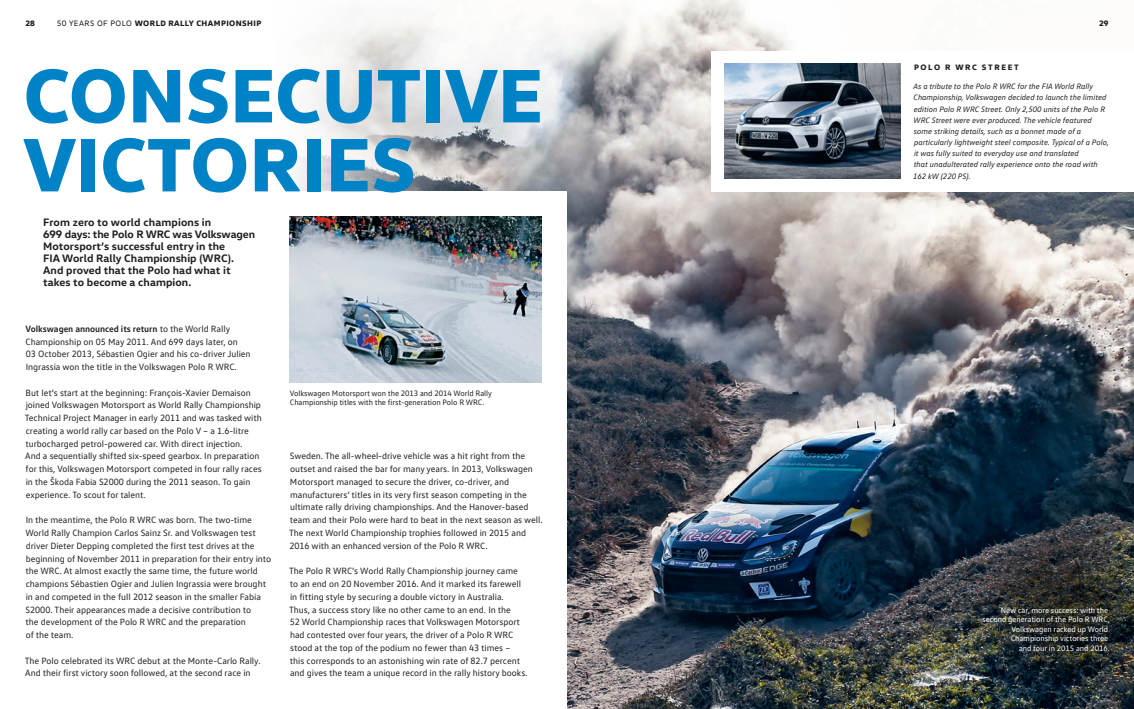
<style>
.page{position:relative;width:1134px;height:709px;background:#fff}
.page>*{position:absolute;margin:0;border:0;box-sizing:border-box;transform-origin:0 0}
.t1{font:800 77px/69px "VW Head";color:#0083c6}
.t2{font:700 11px/12px "VW Head";letter-spacing:.005em;color:#231f20}
.t3{font:9.2px/12.8px "VW Text";letter-spacing:-.005em;color:#231f20}
.t4{font:italic 8px/11.2px "VW Text";letter-spacing:-.005em;color:#231f20}
.t5{font:8px/9.6px "VW Text";letter-spacing:-.01em;color:#fff;text-align:right}
.t6{font:8px/9.6px "VW Text";letter-spacing:-.01em;color:#231f20}
.t7{font:800 8px "VW Head";letter-spacing:.05em;color:#231f20}
.t8{font:800 8px "VW Head";letter-spacing:.2em;color:#231f20}
.s1{font-weight:400}
.s2{font-weight:700}
</style>
<div class="page">
<img style="left:460px;top:0;width:674px;height:709px">
<div style="left:101px;top:191px;width:466px;height:518px;background:#fff"></div>
<svg style="left:289px;top:9px;width:171px;height:372px"></svg>
<img style="left:972px;top:520px;width:162px;height:184px">
<div style="left:712px;top:51px;width:422px;height:140px;background:#fff"></div>
<img style="left:290px;top:217px;width:251px;height:166px">
<img style="left:725px;top:64px;width:176px;height:115px">
<p class="t7" style="left:26px;top:17px;width:11px">28</p>
<p class="t7" style="left:57px;top:17px;width:206px"><span class="s1">50 YEARS OF POLO</span> WORLD RALLY CHAMPIONSHIP</p>
<p class="t7" style="left:1099px;top:17px;width:11px">29</p>
<h1 class="t1" style="left:23px;top:58px;width:521px">CONSECUTIVE<br>VICTORIES</h1>
<p class="t2" style="left:43px;top:215px;width:213px">From zero to world champions in<br>699 days: the Polo R WRC was Volkswagen Motorsport’s successful entry in the<br>FIA World Rally Championship (WRC).<br>And proved that the Polo had what it takes to become a champion.</p>
<p class="t3" style="left:25px;top:322px;width:227px"><span class="s2">Volkswagen announced its return</span> to the World Rally Championship on 05 May 2011. And 699 days later, on<br>03 October 2013, Sébastien Ogier and his co-driver Julien Ingrassia won the title in the Volkswagen Polo R WRC.</p>
<p class="t3" style="left:25px;top:386px;width:239px">But let’s start at the beginning: François-Xavier Demaison joined Volkswagen Motorsport as World Rally Championship Technical Project Manager in early 2011 and was tasked with creating a world rally car based on the Polo V – a 1.6-litre turbocharged petrol-powered car. With direct injection.<br>And a sequentially shifted six-speed gearbox. In preparation for this, Volkswagen Motorsport competed in four rally races in the Škoda Fabia S2000 during the 2011 season. To gain experience. To scout for talent.</p>
<p class="t3" style="left:25px;top:513px;width:247px">In the meantime, the Polo R WRC was born. The two-time World Rally Champion Carlos Sainz Sr. and Volkswagen test driver Dieter Depping completed the first test drives at the beginning of November 2011 in preparation for their entry into the WRC. At almost exactly the same time, the future world champions Sébastien Ogier and Julien Ingrassia were brought in and competed in the full 2012 season in the smaller Fabia S2000. Their appearances made a decisive contribution to<br>the development of the Polo R WRC and the preparation<br>of the team.</p>
<p class="t3" style="left:25px;top:653px;width:237px">The Polo celebrated its WRC debut at the Monte-Carlo Rally.<br>And their first victory soon followed, at the second race in</p>
<p class="t6" style="left:290px;top:388px;width:204px">Volkswagen Motorsport won the 2013 and 2014 World Rally<br>Championship titles with the first-generation Polo R WRC.</p>
<p class="t3" style="left:289px;top:449px;width:255px">Sweden. The all-wheel-drive vehicle was a hit right from the outset and raised the bar for many years. In 2013, Volkswagen Motorsport managed to secure the driver, co-driver, and manufacturers’ titles in its very first season competing in the ultimate rally driving championships. And the Hanover-based team and their Polo were hard to beat in the next season as well.<br>The next World Championship trophies followed in 2015 and 2016 with an enhanced version of the Polo R WRC.</p>
<p class="t3" style="left:289px;top:564px;width:240px">The Polo R WRC’s World Rally Championship journey came to an end on 20 November 2016. And it marked its farewell in fitting style by securing a double victory in Australia.<br>Thus, a success story like no other came to an end. In the<br>52 World Championship races that Volkswagen Motorsport had contested over four years, the driver of a Polo R WRC stood at the top of the podium no fewer than 43 times –<br>this corresponds to an astonishing win rate of 82.7 percent and gives the team a unique record in the rally history books.</p>
<p class="t8" style="left:914px;top:62px;width:106px">POLO R WRC STREET</p>
<p class="t4" style="left:913px;top:81px;width:197px">As a tribute to the Polo R WRC for the FIA World Rally Championship, Volkswagen decided to launch the limited edition Polo R WRC Street. Only 2,500 units of the Polo R WRC Street were ever produced. The vehicle featured some striking details, such as a bonnet made of a particularly lightweight steel composite. Typical of a Polo, it was fully suited to everyday use and translated<br>that unadulterated rally experience onto the road with 162 kW (220 PS).</p>
<p class="t5" style="left:983px;top:605px;width:129px">New car, more success: with the second generation of the Polo R WRC,<br>Volkswagen racked up World<br>Championship victories three<br>and four in 2015 and 2016.</p>
</div>
